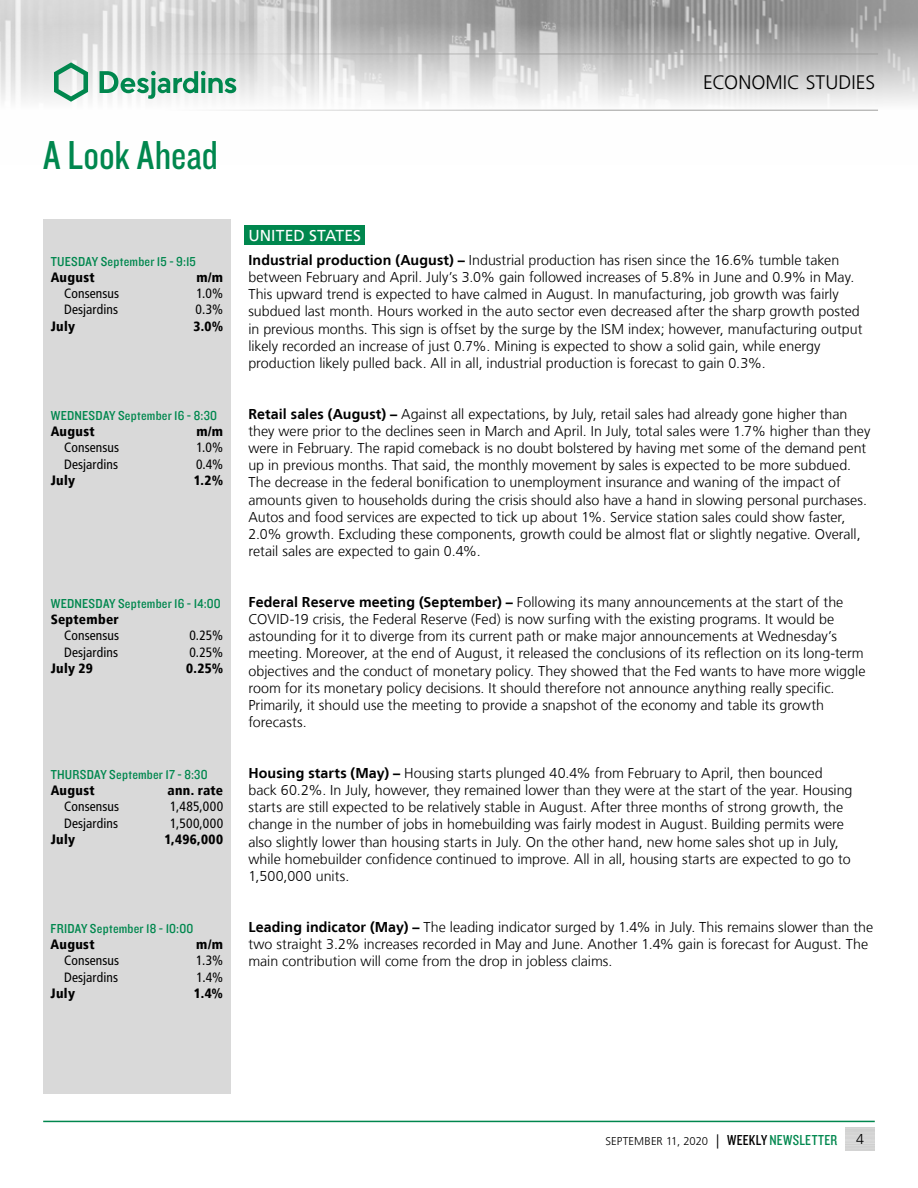
<style>
.page{position:relative;width:918px;height:1188px;background:#fff}
.page>*{position:absolute;margin:0;border:0;box-sizing:border-box;transform-origin:0 0}
.t1{font:42px "Knockout 29 Junior Ltweight";color:#00874e}
.t2{font:300 19.5px "Frutiger LT";letter-spacing:.005em;color:#000}
.t3{font:15.75px "Frutiger LT";letter-spacing:.005em;color:#fff}
.t4{font:300 14.25px/17.1px "Frutiger LT";color:#000}
.t5{font:condensed 13.5px "Frutiger LT";letter-spacing:.01em;color:#000}
.t6{font:13.5px "Knockout 30 Junior Welterwt";letter-spacing:.015em;color:#00874e}
.t7{font:900 condensed 13.5px "Frutiger LT";letter-spacing:.02em;color:#000}
.t8{font:300 11.25px "Frutiger LT";color:#000}
.s1{font-weight:700}
.s2{font-size:14.25px}
.s3{font-family:"Knockout 29 Junior Ltweight";font-weight:400;font-size:15px}
.s4{font-family:"Knockout 29 Junior Ltweight";font-weight:400;font-size:15px;color:#00874e}
</style>
<div class="page">
<img style="left:0;top:0;width:918px;height:110px">
<hr style="left:0;top:54px;width:878px;height:1px;background:#9d9d9c">
<hr style="left:0;top:110px;width:878px;height:1px;background:#9d9d9c">
<svg style="left:54px;top:62px;width:34px;height:40px"></svg>
<svg style="left:100px;top:71px;width:136px;height:28px"></svg>
<hr style="left:43px;top:1121px;width:832px;height:1px;background:#00874e">
<div style="left:43px;top:219px;width:188px;height:875px;background:#d9d9d9"></div>
<div style="left:244px;top:225px;width:121px;height:20px;background:#00874e"></div>
<h1 class="t1" style="left:43px;top:128px;width:176px">A Look Ahead</h1>
<p class="t6" style="left:51px;top:252px;width:147px">TUESDAY September 15 - 9:15</p>
<p class="t7" style="left:51px;top:269px;width:45px">August</p>
<p class="t7" style="left:196px;top:269px;width:28px">m/m</p>
<p class="t5" style="left:64px;top:286px;width:57px">Consensus</p>
<p class="t5" style="left:196px;top:286px;width:28px">1.0%</p>
<p class="t5" style="left:64px;top:302px;width:55px">Desjardins</p>
<p class="t5" style="left:196px;top:302px;width:29px">0.3%</p>
<p class="t7" style="left:51px;top:318px;width:26px">July</p>
<p class="t7" style="left:193px;top:318px;width:31px">3.0%</p>
<p class="t6" style="left:51px;top:406px;width:168px">WEDNESDAY September 16 - 8:30</p>
<p class="t7" style="left:51px;top:423px;width:45px">August</p>
<p class="t7" style="left:196px;top:423px;width:28px">m/m</p>
<p class="t5" style="left:64px;top:440px;width:57px">Consensus</p>
<p class="t5" style="left:196px;top:440px;width:28px">1.0%</p>
<p class="t5" style="left:64px;top:456px;width:55px">Desjardins</p>
<p class="t5" style="left:196px;top:456px;width:29px">0.4%</p>
<p class="t7" style="left:51px;top:472px;width:26px">July</p>
<p class="t7" style="left:194px;top:472px;width:31px">1.2%</p>
<p class="t6" style="left:51px;top:594px;width:172px">WEDNESDAY September 16 - 14:00</p>
<p class="t7" style="left:51px;top:611px;width:70px">September</p>
<p class="t5" style="left:64px;top:628px;width:57px">Consensus</p>
<p class="t5" style="left:189px;top:628px;width:35px">0.25%</p>
<p class="t5" style="left:64px;top:644px;width:55px">Desjardins</p>
<p class="t5" style="left:189px;top:644px;width:35px">0.25%</p>
<p class="t7" style="left:51px;top:660px;width:44px">July 29</p>
<p class="t7" style="left:186px;top:660px;width:39px">0.25%</p>
<p class="t6" style="left:51px;top:765px;width:159px">THURSDAY September 17 - 8:30</p>
<p class="t7" style="left:51px;top:782px;width:45px">August</p>
<p class="t7" style="left:168px;top:782px;width:57px">ann. rate</p>
<p class="t5" style="left:64px;top:799px;width:57px">Consensus</p>
<p class="t5" style="left:170px;top:799px;width:54px">1,485,000</p>
<p class="t5" style="left:64px;top:815px;width:55px">Desjardins</p>
<p class="t5" style="left:170px;top:815px;width:55px">1,500,000</p>
<p class="t7" style="left:51px;top:831px;width:26px">July</p>
<p class="t7" style="left:164px;top:831px;width:60px">1,496,000</p>
<p class="t6" style="left:51px;top:919px;width:144px">FRIDAY September 18 - 10:00</p>
<p class="t7" style="left:51px;top:936px;width:45px">August</p>
<p class="t7" style="left:196px;top:936px;width:28px">m/m</p>
<p class="t5" style="left:64px;top:953px;width:57px">Consensus</p>
<p class="t5" style="left:196px;top:953px;width:29px">1.3%</p>
<p class="t5" style="left:64px;top:969px;width:55px">Desjardins</p>
<p class="t5" style="left:197px;top:969px;width:28px">1.4%</p>
<p class="t7" style="left:51px;top:985px;width:26px">July</p>
<p class="t7" style="left:194px;top:985px;width:31px">1.4%</p>
<h2 class="t2" style="left:703px;top:72px;width:174px">ECONOMIC STUDIES</h2>
<p class="t3" style="left:248px;top:227px;width:114px">UNITED STATES</p>
<p class="t4" style="left:248px;top:252px;width:616px"><span class="s1">Industrial production (August) –</span> Industrial production has risen since the 16.6% tumble taken between February and April. July’s 3.0% gain followed increases of 5.8% in June and 0.9% in May.<br>This upward trend is expected to have calmed in August. In manufacturing, job growth was fairly subdued last month. Hours worked in the auto sector even decreased after the sharp growth posted in previous months. This sign is offset by the surge by the ISM index; however, manufacturing output likely recorded an increase of just 0.7%. Mining is expected to show a solid gain, while energy production likely pulled back. All in all, industrial production is forecast to gain 0.3%.</p>
<p class="t4" style="left:248px;top:406px;width:623px"><span class="s1">Retail sales (August) –</span> Against all expectations, by July, retail sales had already gone higher than they were prior to the declines seen in March and April. In July, total sales were 1.7% higher than they were in February. The rapid comeback is no doubt bolstered by having met some of the demand pent up in previous months. That said, the monthly movement by sales is expected to be more subdued.<br>The decrease in the federal bonification to unemployment insurance and waning of the impact of amounts given to households during the crisis should also have a hand in slowing personal purchases.<br>Autos and food services are expected to tick up about 1%. Service station sales could show faster, 2.0% growth. Excluding these components, growth could be almost flat or slightly negative. Overall, retail sales are expected to gain 0.4%.</p>
<p class="t4" style="left:248px;top:594px;width:619px"><span class="s1">Federal Reserve meeting (September) –</span> Following its many announcements at the start of the COVID‑19 crisis, the Federal Reserve (Fed) is now surfing with the existing programs. It would be astounding for it to diverge from its current path or make major announcements at Wednesday’s meeting. Moreover, at the end of August, it released the conclusions of its reflection on its long-term objectives and the conduct of monetary policy. They showed that the Fed wants to have more wiggle room for its monetary policy decisions. It should therefore not announce anything really specific.<br>Primarily, it should use the meeting to provide a snapshot of the economy and table its growth forecasts.</p>
<p class="t4" style="left:248px;top:765px;width:606px"><span class="s1">Housing starts (May) –</span> Housing starts plunged 40.4% from February to April, then bounced back 60.2%. In July, however, they remained lower than they were at the start of the year. Housing starts are still expected to be relatively stable in August. After three months of strong growth, the change in the number of jobs in homebuilding was fairly modest in August. Building permits were also slightly lower than housing starts in July. On the other hand, new home sales shot up in July, while homebuilder confidence continued to improve. All in all, housing starts are expected to go to 1,500,000 units.</p>
<p class="t4" style="left:248px;top:919px;width:626px"><span class="s1">Leading indicator (May) –</span> The leading indicator surged by 1.4% in July. This remains slower than the two straight 3.2% increases recorded in May and June. Another 1.4% gain is forecast for August. The main contribution will come from the drop in jobless claims.</p>
<p class="t8" style="left:605px;top:1135px;width:233px">SEPTEMBER 11, 2020 <span class="s2">|</span> <span class="s3">WEEKLY</span> <span class="s4">NEWSLETTER</span></p>
<p class="t4" style="left:856px;top:1131px;width:9px">4</p>
</div>
